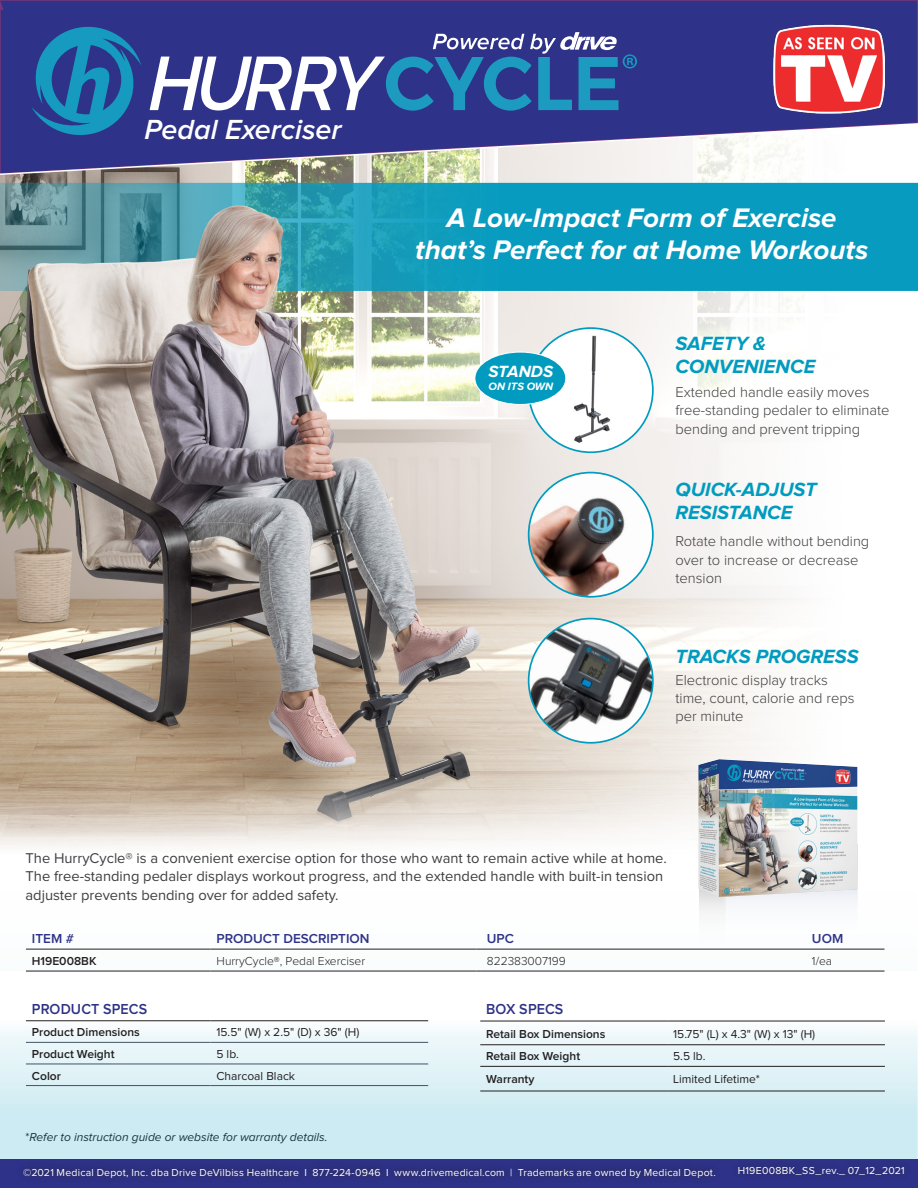
<style>
.page{position:relative;width:918px;height:1188px;background:#fff}
.page>*{position:absolute;margin:0;border:0;box-sizing:border-box;transform-origin:0 0}
.t1{font:italic 600 28.65px "Proxima Nova";color:#fff}
.t2{font:italic 700 27.9px/31px "Proxima Nova";color:#fff;text-align:center}
.t3{font:italic 700 19.8px/22.8px "Proxima Nova";color:#009bbf}
.t4{font:italic 700 16.8px "Proxima Nova";color:#fff}
.t5{font:600 15px "Proxima Nova";letter-spacing:.005em;color:#2e3288;scale:.95 1}
.t6{font:14.7px/18.5px "Proxima Nova";color:#3e3e3f}
.t7{font:300 14.7px/18.5px "Proxima Nova";color:#3e3e3f}
.t8{font:600 13.5px "Proxima Nova";color:#2e3288}
.t9{font:600 12px "Proxima Nova";color:#231f20}
.t10{font:12px "Proxima Nova";color:#231f20}
.t11{font:italic 12px "Proxima Nova";color:#231f20}
.t12{font:300 12px "Proxima Nova";color:#231f20}
.t13{font:italic 700 11.1px "Proxima Nova";color:#fff}
.t14{font:10.5px "Proxima Nova";letter-spacing:.02em;color:#fff}
.s1{font-style:normal}
</style>
<div class="page">
<img style="left:0;top:176px;width:918px;height:665px">
<svg style="left:0;top:841px;width:918px;height:318px"></svg>
<div style="left:0;top:971px;width:918px;height:67px;background:#fff"></div>
<hr style="left:26px;top:1021px;width:184px;height:1px;background:#231f20">
<hr style="left:210px;top:1021px;width:218px;height:1px;background:#231f20">
<hr style="left:26px;top:1042px;width:184px;height:1px;background:#445465">
<hr style="left:210px;top:1042px;width:218px;height:1px;background:#445465">
<hr style="left:26px;top:1064px;width:184px;height:1px;background:#445465">
<hr style="left:210px;top:1064px;width:218px;height:1px;background:#445465">
<hr style="left:26px;top:1085px;width:184px;height:1px;background:#445465">
<hr style="left:210px;top:1085px;width:218px;height:1px;background:#445465">
<hr style="left:480px;top:1066px;width:187px;height:1px;background:#231f20">
<hr style="left:667px;top:1066px;width:218px;height:1px;background:#231f20">
<hr style="left:480px;top:1091px;width:187px;height:1px;background:#231f20">
<hr style="left:667px;top:1091px;width:218px;height:1px;background:#231f20">
<hr style="left:480px;top:1021px;width:187px;height:1px;background:#231f20">
<hr style="left:667px;top:1021px;width:218px;height:1px;background:#231f20">
<hr style="left:480px;top:1044px;width:187px;height:1px;background:#231f20">
<hr style="left:667px;top:1044px;width:218px;height:1px;background:#231f20">
<hr style="left:26px;top:971px;width:185px;height:1px;background:#231f20">
<hr style="left:211px;top:971px;width:265px;height:1px;background:#231f20">
<hr style="left:481px;top:971px;width:325px;height:1px;background:#231f20">
<hr style="left:806px;top:971px;width:79px;height:1px;background:#231f20">
<hr style="left:26px;top:949px;width:185px;height:1px;background:#231f20">
<hr style="left:211px;top:949px;width:265px;height:1px;background:#231f20">
<hr style="left:481px;top:949px;width:325px;height:1px;background:#231f20">
<hr style="left:806px;top:949px;width:79px;height:1px;background:#231f20">
<div style="left:0;top:1159px;width:918px;height:29px;background:#2e3288"></div>
<div style="left:731px;top:1160px;width:181px;height:23px;background:#2d3182"></div>
<div style="left:16px;top:1161px;width:706px;height:24px;background:linear-gradient(to right,#2d307e,#2d307f)"></div>
<div style="left:0;top:0;width:918px;height:122px;background:#2e3288"></div>
<svg style="left:0;top:0;width:4px;height:11px"></svg>
<svg style="left:0;top:122px;width:918px;height:54px"></svg>
<svg style="left:31px;top:24px;width:110px;height:116px;background:#2261a1"></svg>
<svg style="left:150px;top:32px;width:487px;height:79px;background:#4d63a3"></svg>
<img style="left:529px;top:473px;width:124px;height:124px;border-radius:62px">
<div style="left:528px;top:472px;width:126px;height:126px;border:2px solid #009bbf;border-radius:50%"></div>
<img style="left:529px;top:619px;width:124px;height:124px;border-radius:62px">
<div style="left:528px;top:618px;width:126px;height:126px;border:2px solid #009bbf;border-radius:50%"></div>
<svg style="left:529px;top:328px;width:124px;height:124px"></svg>
<img style="left:546px;top:328px;width:94px;height:123px">
<div style="left:475px;top:352px;width:91px;height:52px;background:#009bbf;border-radius:50%"></div>
<div style="left:475px;top:352px;width:91px;height:53px;border:1px solid #fff;border-radius:50%"></div>
<svg style="left:690px;top:789px;width:169px;height:165px"></svg>
<img style="left:698px;top:759px;width:159px;height:138px">
<img style="left:774px;top:24px;width:111px;height:91px">
<p class="t1" style="left:144px;top:116px;width:199px">Pedal Exerciser</p>
<p class="t2" style="left:415px;top:204px;width:455px">A Low-Impact Form of Exercise that’s Perfect for at Home Workouts</p>
<p class="t3" style="left:675px;top:333px;width:92px">SAFETY &amp;</p>
<p class="t4" style="left:489px;top:364px;width:66px">STANDS</p>
<p class="t3" style="left:675px;top:356px;width:141px">CONVENIENCE</p>
<p class="t13" style="left:489px;top:381px;width:66px">ON ITS OWN</p>
<p class="t7" style="left:675px;top:384px;width:216px">Extended handle easily moves free-standing pedaler to eliminate bending and prevent tripping</p>
<p class="t3" style="left:675px;top:479px;width:143px">QUICK-ADJUST<br>RESISTANCE</p>
<p class="t7" style="left:675px;top:533px;width:195px">Rotate handle without bending over to increase or decrease tension</p>
<p class="t3" style="left:675px;top:646px;width:185px">TRACKS PROGRESS</p>
<p class="t7" style="left:675px;top:671px;width:180px">Electronic display tracks time, count, calorie and reps per minute</p>
<p class="t6" style="left:26px;top:850px;width:643px">The HurryCycle® is a convenient exercise option for those who want to remain active while at home.<br>The free-standing pedaler displays workout progress, and the extended handle with built-in tension adjuster prevents bending over for added safety.</p>
<p class="t8" style="left:32px;top:932px;width:44px">ITEM #</p>
<p class="t8" style="left:217px;top:932px;width:154px">PRODUCT DESCRIPTION</p>
<p class="t8" style="left:487px;top:932px;width:29px">UPC</p>
<p class="t8" style="left:812px;top:932px;width:33px">UOM</p>
<p class="t9" style="left:32px;top:955px;width:66px">H19E008BK</p>
<p class="t12" style="left:217px;top:955px;width:150px">HurryCycle®, Pedal Exerciser</p>
<p class="t12" style="left:487px;top:955px;width:81px">822383007199</p>
<p class="t12" style="left:812px;top:955px;width:22px">1/ea</p>
<p class="t5" style="left:32px;top:1002px;width:123px">PRODUCT SPECS</p>
<p class="t9" style="left:32px;top:1027px;width:109px">Product Dimensions</p>
<p class="t10" style="left:216px;top:1027px;width:144px">15.5" (W) x 2.5" (D) x 36" (H)</p>
<p class="t9" style="left:32px;top:1048px;width:84px">Product Weight</p>
<p class="t10" style="left:216px;top:1048px;width:24px">5 lb.</p>
<p class="t9" style="left:32px;top:1070px;width:31px">Color</p>
<p class="t10" style="left:216px;top:1070px;width:80px">Charcoal Black</p>
<p class="t11" style="left:26px;top:1131px;width:304px"><span class="s1">*</span>Refer to instruction guide or website for warranty details.</p>
<p class="t5" style="left:486px;top:1002px;width:83px">BOX SPECS</p>
<p class="t9" style="left:486px;top:1028px;width:121px">Retail Box Dimensions</p>
<p class="t10" style="left:673px;top:1028px;width:144px">15.75" (L) x 4.3" (W) x 13" (H)</p>
<p class="t9" style="left:486px;top:1051px;width:95px">Retail Box Weight</p>
<p class="t10" style="left:673px;top:1051px;width:34px">5.5 lb.</p>
<p class="t9" style="left:486px;top:1074px;width:50px">Warranty</p>
<p class="t10" style="left:673px;top:1074px;width:88px">Limited Lifetime*</p>
<p class="t14" style="left:23px;top:1167px;width:694px">©2021 Medical Depot, Inc. dba Drive DeVilbiss Healthcare I 877-224-0946 I www.drivemedical.com | Trademarks are owned by Medical Depot.</p>
<p class="t14" style="left:738px;top:1166px;width:169px">H19E008BK_SS_rev._ 07_12_2021</p>
</div>
